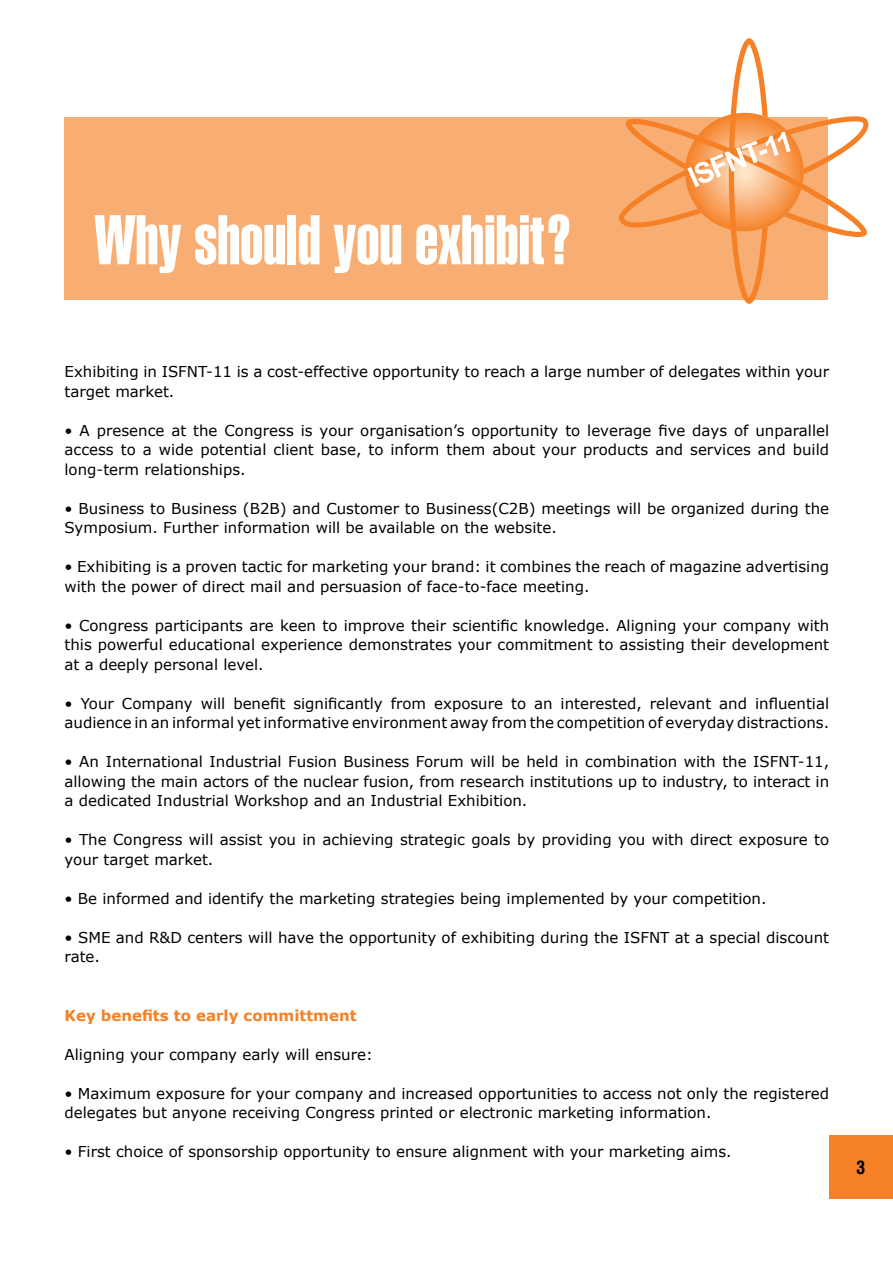
<style>
.page{position:relative;width:893px;height:1263px;background:#fff}
.page>*{position:absolute;margin:0;border:0;box-sizing:border-box;transform-origin:0 0}
.t1{font:69px "Helvetica LT Std Extra Comp";color:#fff}
.t2{font:700 condensed 18px "Helvetica LT Std";color:#000}
.t3{font:15px/19.5px "Verdana";color:#000}
.t4{font:700 15px "Verdana";color:#f58025}
</style>
<div class="page">
<div style="left:829px;top:1135px;width:64px;height:64px;background:#f58025"></div>
<div style="left:65px;top:117px;width:763px;height:183px;background:#f8ad73"></div>
<svg style="left:619px;top:38px;width:250px;height:266px"></svg>
<svg style="left:682px;top:113px;width:124px;height:121px"></svg>
<h1 class="t1" style="left:95px;top:198px;width:480px">Why should you exhibit?</h1>
<p class="t3" style="left:65px;top:361px;width:766px">Exhibiting in ISFNT-11 is a cost-effective opportunity to reach a large number of delegates within your target market.</p>
<p class="t3" style="left:65px;top:420px;width:766px;text-align:justify">• A presence at the Congress is your organisation’s opportunity to leverage five days of unparallel access to a wide potential client base, to inform them about your products and services and build long-term relationships.</p>
<p class="t3" style="left:65px;top:498px;width:766px">• Business to Business (B2B) and Customer to Business(C2B) meetings will be organized during the<br>Symposium. Further information will be available on the website.</p>
<p class="t3" style="left:65px;top:556px;width:766px">• Exhibiting is a proven tactic for marketing your brand: it combines the reach of magazine advertising with the power of direct mail and persuasion of face-to-face meeting.</p>
<p class="t3" style="left:65px;top:615px;width:766px;text-align:justify">• Congress participants are keen to improve their scientific knowledge. Aligning your company with this powerful educational experience demonstrates your commitment to assisting their development at a deeply personal level.</p>
<p class="t3" style="left:65px;top:693px;width:766px">• Your Company will benefit significantly from exposure to an interested, relevant and influential audience in an informal yet informative environment away from the competition of everyday distractions.</p>
<p class="t3" style="left:65px;top:751px;width:766px;text-align:justify">• An International Industrial Fusion Business Forum will be held in combination with the ISFNT-11, allowing the main actors of the nuclear fusion, from research institutions up to industry, to interact in a dedicated Industrial Workshop and an Industrial Exhibition.</p>
<p class="t3" style="left:65px;top:829px;width:766px">• The Congress will assist you in achieving strategic goals by providing you with direct exposure to your target market.</p>
<p class="t3" style="left:65px;top:888px;width:703px">• Be informed and identify the marketing strategies being implemented by your competition.</p>
<p class="t3" style="left:65px;top:927px;width:766px">• SME and R&amp;D centers will have the opportunity of exhibiting during the ISFNT at a special discount rate.</p>
<p class="t4" style="left:65px;top:1006px;width:294px">Key benefits to early committment</p>
<p class="t3" style="left:65px;top:1044px;width:310px">Aligning your company early will ensure:</p>
<p class="t3" style="left:65px;top:1083px;width:766px">• Maximum exposure for your company and increased opportunities to access not only the registered delegates but anyone receiving Congress printed or electronic marketing information.</p>
<p class="t3" style="left:65px;top:1141px;width:669px">• First choice of sponsorship opportunity to ensure alignment with your marketing aims.</p>
<p class="t2" style="left:857px;top:1156px;width:10px">3</p>
</div>
